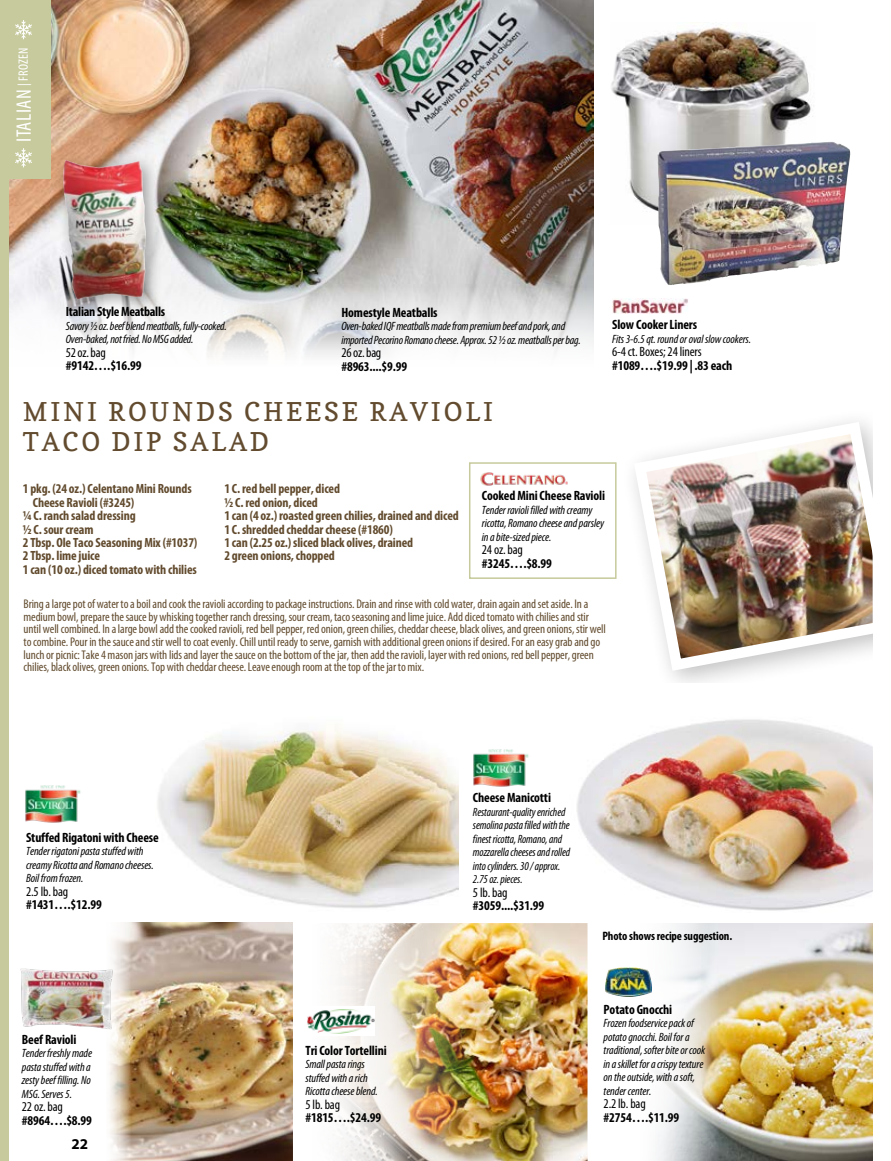
<style>
.page{position:relative;width:891px;height:1161px;background:#fff}
.page>*{position:absolute;margin:0;border:0;box-sizing:border-box;transform-origin:0 0}
.t1{font:25.8px/29.7px "Copse";letter-spacing:.11em;color:#624b2e}
.t2{font:condensed 21px "Myriad Pro";letter-spacing:.02em;color:#fff}
.t3{font:700 15px "Myriad Pro";color:#000}
.t4{font:700 condensed 13.5px "Myriad Pro";letter-spacing:-.01em;color:#000}
.t5{font:condensed 13.5px "Myriad Pro";letter-spacing:-.01em;color:#000}
.t6{font:700 condensed 13.35px/13.4px "Myriad Pro";letter-spacing:-.01em;color:#624b2e}
.t7{font:condensed 12.6px/12.6px "Myriad Pro";letter-spacing:-.01em;color:#624b2e}
.t8{font:700 condensed 12.15px "Myriad Pro";letter-spacing:-.01em;color:#000}
.t9{font:italic condensed 12px/13.5px "Myriad Pro";letter-spacing:-.01em;color:#000}
.t10{font:italic condensed 12px/13.5px "Myriad Pro";letter-spacing:-.01em;color:#000;scale:.95 1}
.s1{font-size:13.5px}
</style>
<div class="page">
<img style="left:656px;top:923px;width:216px;height:238px">
<img style="left:605px;top:967px;width:47px;height:30px">
<img style="left:338px;top:924px;width:250px;height:237px">
<img style="left:307px;top:1006px;width:67px;height:30px">
<img style="left:109px;top:922px;width:184px;height:239px">
<img style="left:20px;top:969px;width:94px;height:60px">
<img style="left:8px;top:0;width:586px;height:375px">
<div style="left:0;top:0;width:50px;height:179px;background:#c7ca9c"></div>
<svg style="left:15px;top:148px;width:17px;height:19px"></svg>
<svg style="left:15px;top:20px;width:17px;height:19px"></svg>
<img style="left:577px;top:719px;width:295px;height:192px">
<img style="left:157px;top:727px;width:301px;height:181px">
<img style="left:25px;top:785px;width:56px;height:38px">
<div style="left:53px;top:151px;width:111px;height:165px;background:#000;opacity:.35"></div>
<img style="left:63px;top:160px;width:83px;height:140px">
<img style="left:473px;top:749px;width:56px;height:38px">
<img style="left:611px;top:22px;width:200px;height:190px">
<img style="left:657px;top:142px;width:194px;height:143px">
<svg style="left:612px;top:301px;width:69px;height:13px"></svg>
<img style="left:613px;top:298px;width:75px;height:15px">
<div style="left:0;top:162px;width:8px;height:999px;background:#c7ca9c"></div>
<img style="left:480px;top:472px;width:88px;height:14px">
<div style="left:469px;top:462px;width:148px;height:117px;border:2px solid #c7ca9c"></div>
<img style="left:634px;top:421px;width:239px;height:256px">
<h2 class="t2" style="left:11px;top:142px;width:96px;rotate:-90deg">ITALIAN <span class="s1">| FROZEN</span></h2>
<p class="t4" style="left:66px;top:303px;width:101px">Italian Style Meatballs</p>
<p class="t9" style="left:66px;top:319px;width:163px">Savory ½ oz. beef blend meatballs, fully-cooked.<br>Oven-baked, not fried. No MSG added.</p>
<p class="t5" style="left:66px;top:344px;width:41px">52 oz. bag</p>
<p class="t4" style="left:66px;top:357px;width:77px">#9142….$16.99</p>
<p class="t4" style="left:341px;top:304px;width:98px">Homestyle Meatballs</p>
<p class="t9" style="left:341px;top:319px;width:241px">Oven-baked IQF meatballs made from premium beef and pork, and imported Pecorino Romano cheese. Approx. 52 ½ oz. meatballs per bag.</p>
<p class="t5" style="left:341px;top:345px;width:41px">26 oz. bag</p>
<p class="t4" style="left:341px;top:358px;width:67px">#8963....$9.99</p>
<p class="t4" style="left:612px;top:316px;width:86px">Slow Cooker Liners</p>
<p class="t9" style="left:612px;top:332px;width:140px">Fits 3-6.5 qt. round or oval slow cookers.</p>
<p class="t5" style="left:612px;top:343px;width:91px">6-4 ct. Boxes; 24 liners</p>
<p class="t4" style="left:612px;top:357px;width:122px">#1089….$19.99 | .83 each</p>
<h1 class="t1" style="left:23px;top:397px;width:472px">MINI ROUNDS CHEESE RAVIOLI<br>TACO DIP SALAD</h1>
<p class="t6" style="left:23px;top:482px;width:170px">1 pkg. (24 oz.) Celentano Mini Rounds</p>
<p class="t6" style="left:33px;top:495px;width:103px">Cheese Ravioli (#3245)</p>
<p class="t6" style="left:23px;top:509px;width:114px">¼ C. ranch salad dressing</p>
<p class="t6" style="left:23px;top:522px;width:72px">½ C. sour cream</p>
<p class="t6" style="left:23px;top:536px;width:176px">2 Tbsp. Ole Taco Seasoning Mix (#1037)</p>
<p class="t6" style="left:23px;top:549px;width:79px">2 Tbsp. lime juice</p>
<p class="t6" style="left:23px;top:562px;width:175px">1 can (10 oz.) diced tomato with chilies</p>
<p class="t6" style="left:224px;top:482px;width:236px">1 C. red bell pepper, diced<br>½ C. red onion, diced<br>1 can (4 oz.) roasted green chilies, drained and diced 1 C. shredded cheddar cheese (#1860)<br>1 can (2.25 oz.) sliced black olives, drained<br>2 green onions, chopped</p>
<p class="t4" style="left:482px;top:487px;width:125px">Cooked Mini Cheese Ravioli</p>
<p class="t9" style="left:482px;top:503px;width:124px">Tender ravioli filled with creamy ricotta, Romano cheese and parsley in a bite-sized piece.</p>
<p class="t5" style="left:482px;top:541px;width:43px">24 oz. bag</p>
<p class="t4" style="left:482px;top:555px;width:72px">#3245….$8.99</p>
<p class="t7" style="left:24px;top:597px;width:584px">Bring a large pot of water to a boil and cook the ravioli according to package instructions. Drain and rinse with cold water, drain again and set aside. In a medium bowl, prepare the sauce by whisking together ranch dressing, sour cream, taco seasoning and lime juice. Add diced tomato with chilies and stir until well combined. In a large bowl add the cooked ravioli, red bell pepper, red onion, green chilies, cheddar cheese, black olives, and green onions, stir well to combine. Pour in the sauce and stir well to coat evenly. Chill until ready to serve, garnish with additional green onions if desired. For an easy grab and go lunch or picnic: Take 4 mason jars with lids and layer the sauce on the bottom of the jar, then add the ravioli, layer with red onions, red bell pepper, green chilies, black olives, green onions. Top with cheddar cheese. Leave enough room at the top of the jar to mix.</p>
<p class="t4" style="left:26px;top:829px;width:134px">Stuffed Rigatoni with Cheese</p>
<p class="t9" style="left:26px;top:845px;width:129px">Tender rigatoni pasta stuffed with creamy Ricotta and Romano cheeses.<br>Boil from frozen.</p>
<p class="t5" style="left:26px;top:883px;width:44px">2.5 lb. bag</p>
<p class="t4" style="left:26px;top:896px;width:77px">#1431….$12.99</p>
<p class="t4" style="left:22px;top:1031px;width:56px">Beef Ravioli</p>
<p class="t9" style="left:22px;top:1046px;width:72px;text-align:justify">Tender freshly made pasta stuffed with a zesty beef filling. No MSG. Serves 5.</p>
<p class="t5" style="left:22px;top:1099px;width:43px">22 oz. bag</p>
<p class="t4" style="left:22px;top:1112px;width:72px">#8964….$8.99</p>
<p class="t3" style="left:72px;top:1134px;width:18px">22</p>
<p class="t4" style="left:306px;top:1042px;width:83px">Tri Color Tortellini</p>
<p class="t9" style="left:306px;top:1057px;width:74px">Small pasta rings stuffed with a rich<br>Ricotta cheese blend.</p>
<p class="t5" style="left:306px;top:1096px;width:36px">5 lb. bag</p>
<p class="t4" style="left:306px;top:1109px;width:77px">#1815….$24.99</p>
<p class="t4" style="left:473px;top:789px;width:80px">Cheese Manicotti</p>
<p class="t10" style="left:473px;top:805px;width:104px">Restaurant-quality enriched semolina pasta filled with the finest ricotta, Romano, and mozzarella cheeses and rolled into cylinders. 30 / approx.<br>2.75 oz. pieces.</p>
<p class="t5" style="left:473px;top:884px;width:36px">5 lb. bag</p>
<p class="t4" style="left:473px;top:897px;width:73px">#3059....$31.99</p>
<p class="t8" style="left:602px;top:929px;width:131px">Photo shows recipe suggestion.</p>
<p class="t4" style="left:604px;top:1001px;width:70px">Potato Gnocchi</p>
<p class="t9" style="left:604px;top:1017px;width:103px">Frozen foodservice pack of potato gnocchi. Boil for a traditional, softer bite or cook in a skillet for a crispy texture on the outside, with a soft, tender center.</p>
<p class="t5" style="left:604px;top:1096px;width:44px">2.2 lb. bag</p>
<p class="t4" style="left:604px;top:1109px;width:77px">#2754….$11.99</p>
</div>
